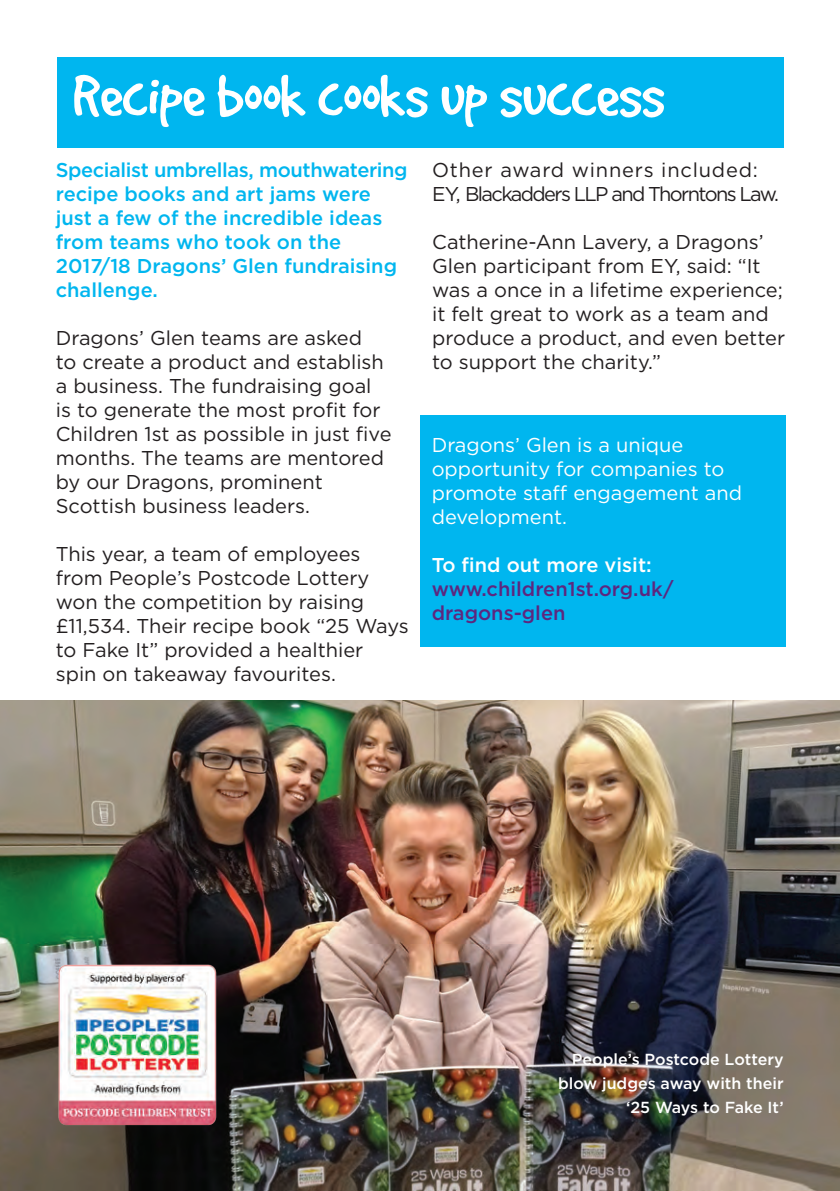
<style>
.page{position:relative;width:840px;height:1191px;background:#fff}
.page>*{position:absolute;margin:0;border:0;box-sizing:border-box;transform-origin:0 0}
.t1{font:66px "Good Dog";color:#fff}
.t2{font:20px/24px "Gotham";color:#231f20}
.t3{font:500 20px/24px "Gotham";color:#00b6ef}
.t4{font:20px/24px "Gotham";color:#fff}
.t5{font:20px/24px "Gotham";letter-spacing:-.08em;color:#231f20}
.t6{font:500 20px/24px "Gotham";color:#5d277f}
.t7{font:500 20px "Gotham";color:#fff}
.t8{font:500 16px/24px "Gotham";color:#fff;text-align:right}
</style>
<div class="page">
<div style="left:57px;top:57px;width:726px;height:90px;background:#00b6ef"></div>
<img style="left:0;top:700px;width:839px;height:491px">
<div style="left:420px;top:414px;width:364px;height:232px;background:#00b6ef"></div>
<img style="left:56px;top:951px;width:170px;height:183px">
<h1 class="t1" style="left:73px;top:62px;width:592px">Recipe book cooks up success</h1>
<p class="t3" style="left:56px;top:157px;width:353px">Specialist umbrellas, mouthwatering recipe books and art jams were just a few of the incredible ideas from teams who took on the<br>2017/18 Dragons’ Glen fundraising challenge.</p>
<p class="t2" style="left:56px;top:325px;width:337px">Dragons’ Glen teams are asked<br>to create a product and establish a business. The fundraising goal is to generate the most profit for<br>Children 1st as possible in just five months. The teams are mentored by our Dragons, prominent<br>Scottish business leaders.</p>
<p class="t2" style="left:56px;top:541px;width:354px">This year, a team of employees from People’s Postcode Lottery won the competition by raising £11,534. Their recipe book “25 Ways to Fake It” provided a healthier spin on takeaway favourites.</p>
<p class="t5" style="left:432px;top:157px;width:348px">Other award winners included:<br>EY, Blackadders LLP and Thorntons Law.</p>
<p class="t2" style="left:432px;top:229px;width:354px">Catherine-Ann Lavery, a Dragons’<br>Glen participant from EY, said: “It was a once in a lifetime experience; it felt great to work as a team and produce a product, and even better to support the charity.”</p>
<p class="t4" style="left:431px;top:433px;width:312px">Dragons’ Glen is a unique opportunity for companies to promote staff engagement and development.</p>
<p class="t7" style="left:431px;top:552px;width:221px">To find out more visit:</p>
<p class="t6" style="left:431px;top:577px;width:243px">www.children1st.org.uk/ dragons-glen</p>
<p class="t8" style="left:557px;top:1047px;width:227px">People’s Postcode Lottery blow judges away with their ‘25 Ways to Fake It’</p>
</div>
